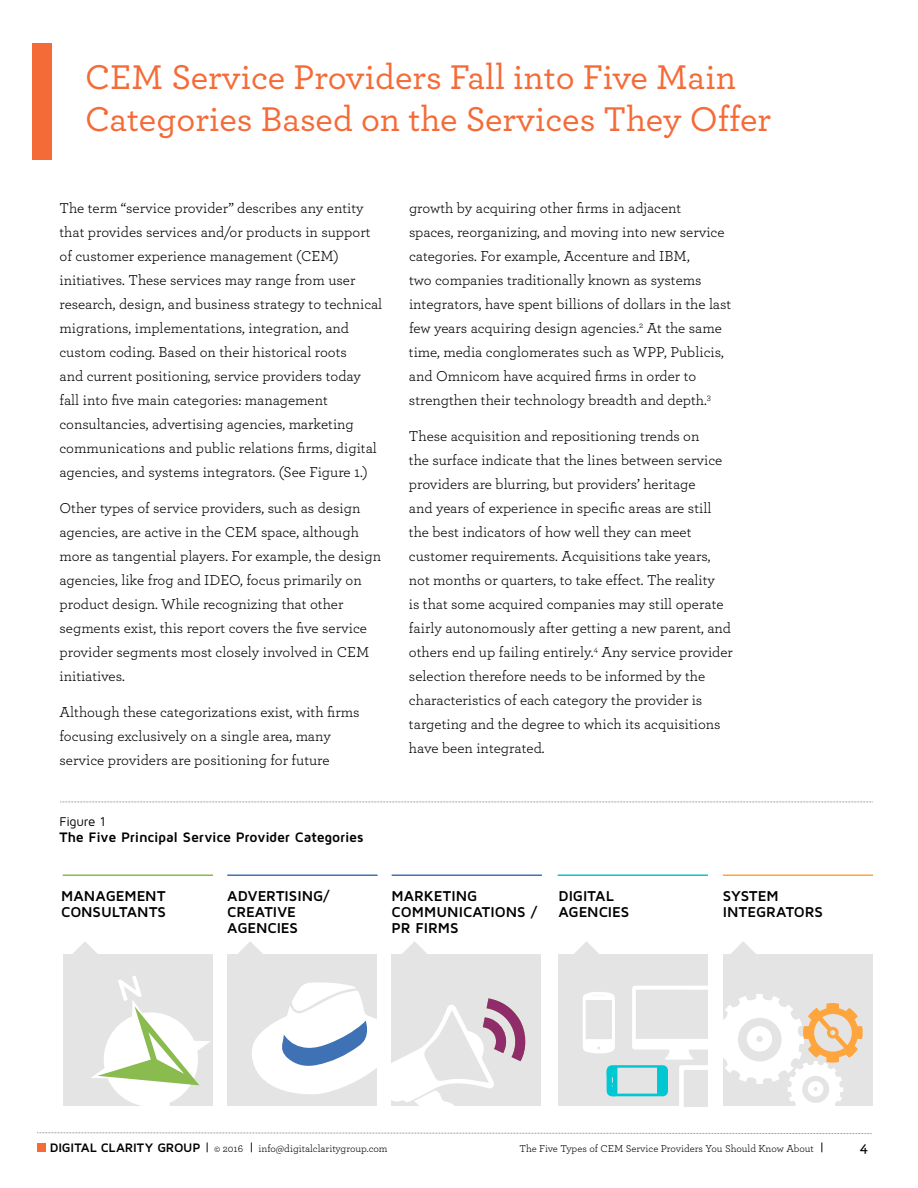
<style>
.page{position:relative;width:918px;height:1188px;background:#fff}
.page>*{position:absolute;margin:0;border:0;box-sizing:border-box;transform-origin:0 0}
.t1{font:500 36px/42px "Archer";color:#f56b38}
.t2{font:15px/24px "Archer";color:#000}
.t3{font:600 15px "Archer";color:#000}
.t4{font:700 14.85px/16.2px "Maven Pro";letter-spacing:-.005em;color:#000}
.t5{font:700 14.25px "Maven Pro";letter-spacing:-.015em;color:#000}
.t6{font:13.2px "Maven Pro";letter-spacing:-.015em;color:#000}
.t7{font:10.5px "Archer";color:#000}
.s1{font-family:"Maven Pro";font-weight:700;font-size:12.75px}
.s2{font-family:"Maven Pro";font-size:12.75px}
</style>
<div class="page">
<div style="left:32px;top:43px;width:20px;height:116px;background:#f56b38"></div>
<svg style="left:37px;top:1132px;width:835px;height:2px"></svg>
<div style="left:37px;top:1143px;width:9px;height:8px;background:#f56b38"></div>
<svg style="left:60px;top:802px;width:813px;height:1px"></svg>
<div style="left:558px;top:954px;width:150px;height:152px;background:#e5e4e5"></div>
<svg style="left:583px;top:986px;width:125px;height:120px"></svg>
<hr style="left:558px;top:874px;width:150px;height:2px;background:#00c8d2">
<svg style="left:574px;top:941px;width:25px;height:13px"></svg>
<div style="left:723px;top:954px;width:149px;height:152px;background:#e5e4e5"></div>
<svg style="left:723px;top:994px;width:140px;height:112px"></svg>
<hr style="left:723px;top:874px;width:150px;height:2px;background:#ffa53e">
<svg style="left:731px;top:941px;width:25px;height:13px"></svg>
<div style="left:63px;top:954px;width:149px;height:152px;background:#e5e4e5"></div>
<svg style="left:91px;top:976px;width:119px;height:130px"></svg>
<hr style="left:63px;top:874px;width:150px;height:2px;background:#8abb4f">
<svg style="left:73px;top:942px;width:24px;height:12px"></svg>
<div style="left:227px;top:954px;width:150px;height:152px;background:#e5e4e5"></div>
<svg style="left:252px;top:982px;width:125px;height:112px"></svg>
<hr style="left:227px;top:874px;width:151px;height:2px;background:#3f72b4">
<svg style="left:238px;top:941px;width:25px;height:13px"></svg>
<div style="left:392px;top:954px;width:149px;height:152px;background:#e5e4e5"></div>
<svg style="left:392px;top:998px;width:134px;height:108px"></svg>
<hr style="left:392px;top:874px;width:150px;height:2px;background:#3f72b4">
<svg style="left:402px;top:941px;width:25px;height:13px"></svg>
<h1 class="t1" style="left:85px;top:55px;width:688px">CEM Service Providers Fall into Five Main<br>Categories Based on the Services They Offer</h1>
<p class="t2" style="left:60px;top:195px;width:324px">The term “service provider” describes any entity that provides services and/or products in support of customer experience management (CEM) initiatives. These services may range from user research, design, and business strategy to technical migrations, implementations, integration, and custom coding. Based on their historical roots<br>and current positioning, service providers today fall into five main categories: management consultancies, advertising agencies, marketing communications and public relations firms, digital agencies, and systems integrators. (See Figure 1.)</p>
<p class="t2" style="left:60px;top:495px;width:323px">Other types of service providers, such as design agencies, are active in the CEM space, although more as tangential players. For example, the design agencies, like frog and IDEO, focus primarily on product design. While recognizing that other segments exist, this report covers the five service provider segments most closely involved in CEM initiatives.</p>
<p class="t2" style="left:60px;top:699px;width:301px">Although these categorizations exist, with firms focusing exclusively on a single area, many service providers are positioning for future</p>
<p class="t6" style="left:60px;top:813px;width:48px">Figure 1</p>
<p class="t5" style="left:60px;top:828px;width:306px">The Five Principal Service Provider Categories</p>
<p class="t2" style="left:409px;top:195px;width:324px">growth by acquiring other firms in adjacent<br>spaces, reorganizing, and moving into new service categories. For example, Accenture and IBM,<br>two companies traditionally known as systems integrators, have spent billions of dollars in the last few years acquiring design agencies.<sup>2</sup> At the same time, media conglomerates such as WPP, Publicis, and Omnicom have acquired firms in order to strengthen their technology breadth and depth.<sup>3</sup></p>
<p class="t2" style="left:409px;top:423px;width:325px">These acquisition and repositioning trends on<br>the surface indicate that the lines between service providers are blurring, but providers’ heritage<br>and years of experience in specific areas are still the best indicators of how well they can meet customer requirements. Acquisitions take years, not months or quarters, to take effect. The reality<br>is that some acquired companies may still operate fairly autonomously after getting a new parent, and others end up failing entirely.<sup>4</sup> Any service provider selection therefore needs to be informed by the characteristics of each category the provider is targeting and the degree to which its acquisitions have been integrated.</p>
<p class="t4" style="left:61px;top:887px;width:106px">MANAGEMENT<br>CONSULTANTS</p>
<p class="t4" style="left:227px;top:887px;width:104px">ADVERTISING/<br>CREATIVE<br>AGENCIES</p>
<p class="t4" style="left:392px;top:887px;width:147px">MARKETING<br>COMMUNICATIONS /<br>PR FIRMS</p>
<p class="t4" style="left:558px;top:887px;width:72px">DIGITAL<br>AGENCIES</p>
<p class="t4" style="left:723px;top:887px;width:102px">SYSTEM<br>INTEGRATORS</p>
<p class="t7" style="left:50px;top:1142px;width:339px"><span class="s1">DIGITAL CLARITY GROUP</span> <span class="s2">|</span> © 2016 <span class="s2">|</span> info@digitalclaritygroup.com</p>
<p class="t7" style="left:519px;top:1142px;width:307px">The Five Types of CEM Service Providers You Should Know About <span class="s2">|</span></p>
<p class="t3" style="left:860px;top:1137px;width:10px">4</p>
</div>
